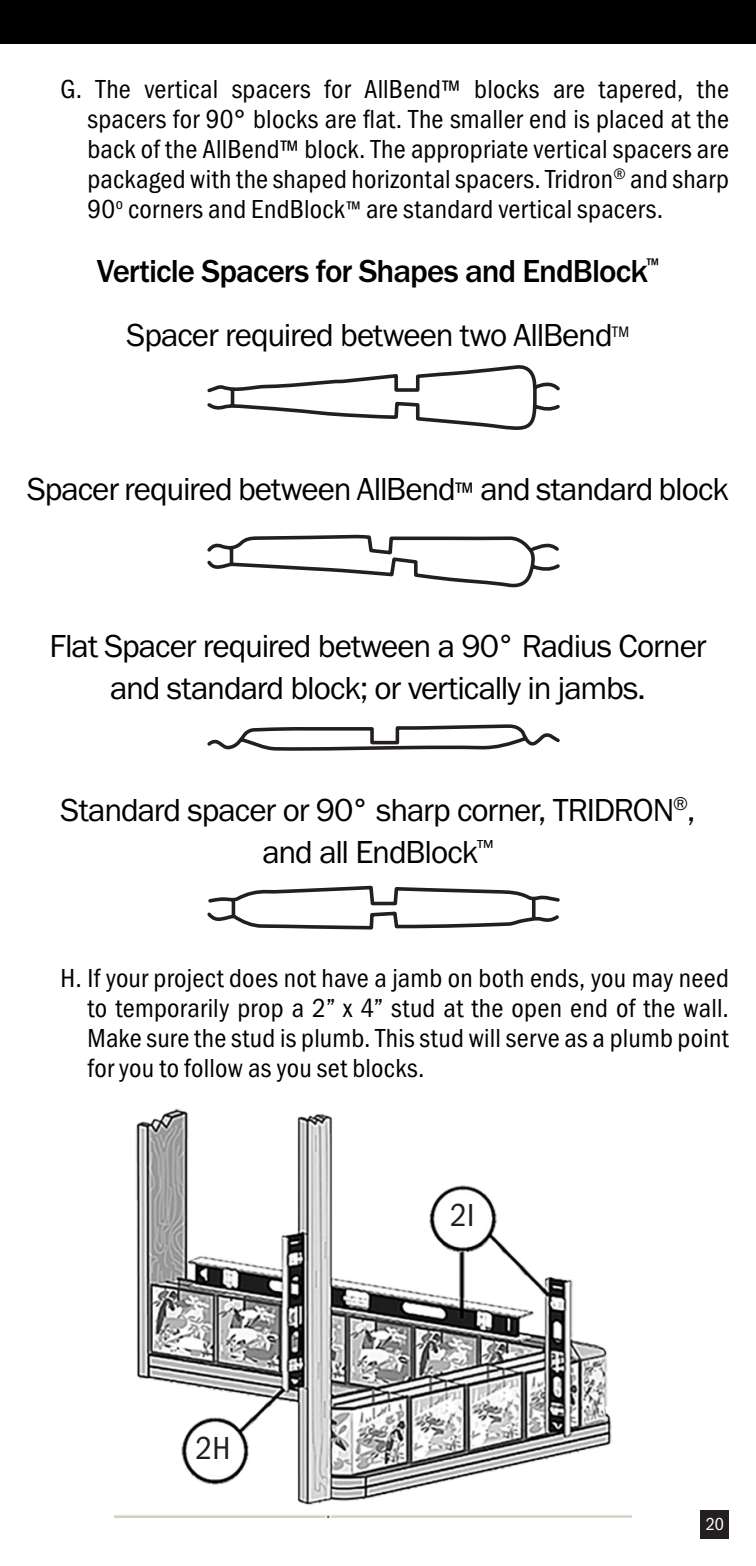
<style>
.page{position:relative;width:756px;height:1566px;background:#fff}
.page>*{position:absolute;margin:0;border:0;box-sizing:border-box;transform-origin:0 0}
.t1{font:33px "Franklin Gothic URW Boo";letter-spacing:-.035em;color:#000001}
.t2{font:500 33px "Franklin Gothic URW";letter-spacing:-.03em;color:#000001}
.t3{font:33px "Franklin Gothic URW Cond";color:#231f20}
.Paragraph_Style_3_Al{font:27px/30px "Franklin Gothic URW Cond";letter-spacing:.01em;color:#000001;text-align:justify}
.t4{font:18px "Franklin Gothic URW Cond";color:#fff}
.s1{font-size:21px}
.s2{font-family:"Franklin Gothic URW Cond";font-size:27px}
</style>
<div class="page">
<div style="left:0;top:0;width:756px;height:44px;background:#000001"></div>
<div style="left:701px;top:1511px;width:28px;height:28px;background:#231f20"></div>
<svg style="left:207px;top:366px;width:353px;height:64px"></svg>
<svg style="left:207px;top:887px;width:353px;height:43px"></svg>
<svg style="left:207px;top:724px;width:353px;height:27px"></svg>
<svg style="left:207px;top:534px;width:353px;height:54px"></svg>
<img style="left:114px;top:1108px;width:518px;height:410px">
<p class="Paragraph_Style_3_Al" style="left:87px;top:72px;width:643px;text-indent:-27px">G. The vertical spacers for AllBend™ blocks are tapered, the spacers for 90° blocks are flat. The smaller end is placed at the back of the AllBend™ block. The appropriate vertical spacers are packaged with the shaped horizontal spacers. Tridron<sup>®</sup> and sharp 90<sup>o</sup> corners and EndBlock<span class="s1">™</span> are standard vertical spacers.</p>
<p class="t2" style="left:97px;top:250px;width:564px">Verticle Spacers for Shapes and EndBlock<sup>™</sup></p>
<p class="t1" style="left:127px;top:314px;width:504px">Spacer required between two AllBend<sup>TM</sup></p>
<p class="t1" style="left:27px;top:468px;width:703px">Spacer required between AllBend<span class="s2">™</span> and standard block</p>
<p class="t1" style="left:49px;top:626px;width:659px">Flat Spacer required between a 90° Radius Corner</p>
<p class="t1" style="left:110px;top:668px;width:537px">and standard block; or vertically in jambs.</p>
<p class="t1" style="left:61px;top:789px;width:636px">Standard spacer or 90° sharp corner, TRIDRON<sup>®</sup>,</p>
<p class="t1" style="left:262px;top:831px;width:233px">and all EndBlock<sup>™</sup></p>
<p class="Paragraph_Style_3_Al" style="left:87px;top:961px;width:643px;text-indent:-27px">H. If your project does not have a jamb on both ends, you may need to temporarily prop a 2” x 4” stud at the open end of the wall.<br>Make sure the stud is plumb. This stud will serve as a plumb point for you to follow as you set blocks.</p>
<p class="t3" style="left:196px;top:1425px;width:36px">2H</p>
<p class="t3" style="left:450px;top:1192px;width:26px">2I</p>
<p class="t4" style="left:706px;top:1512px;width:20px">20</p>
</div>
